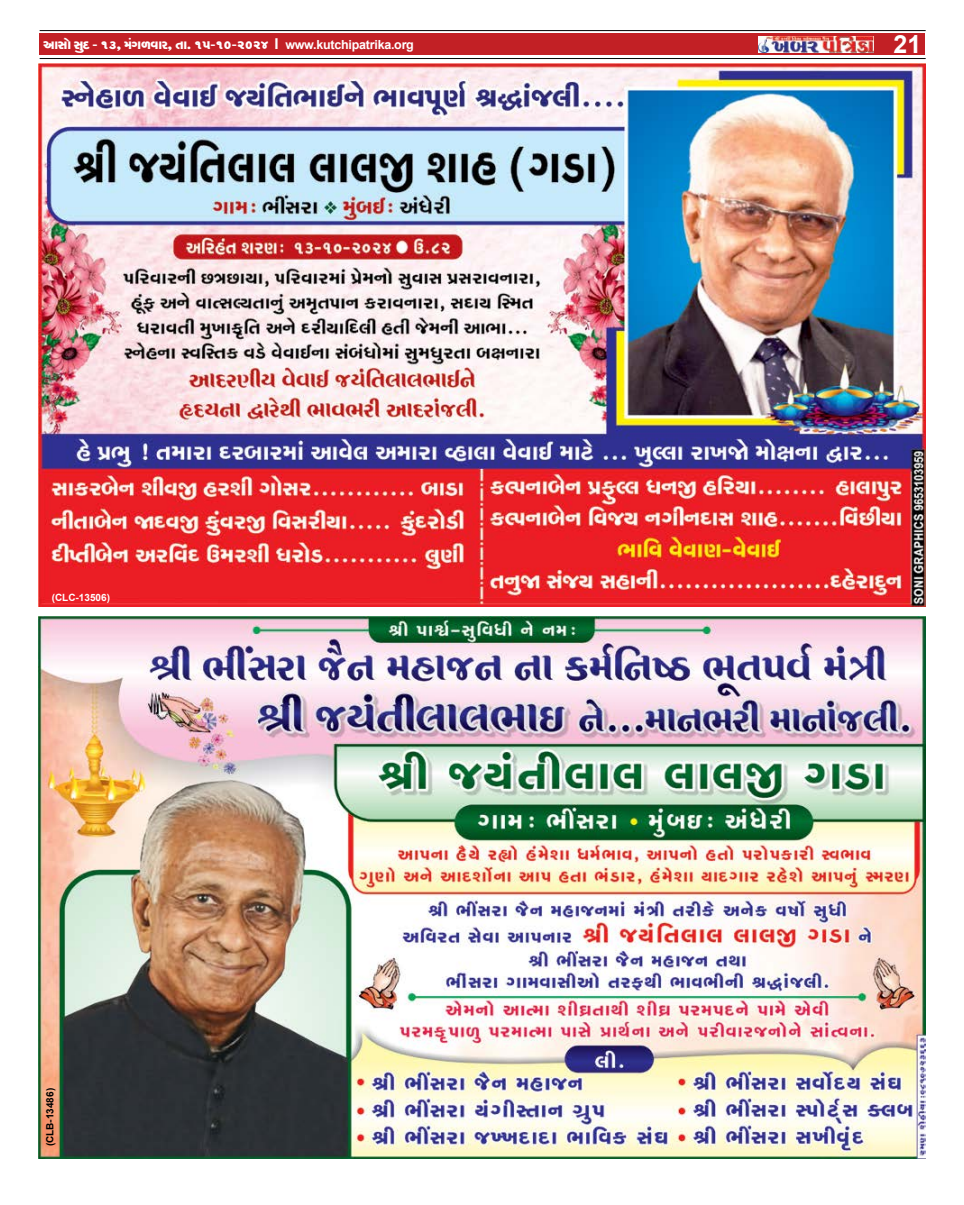
<style>
.page{position:relative;width:964px;height:1205px;background:#fff}
.page>*{position:absolute;margin:0;border:0;box-sizing:border-box;transform-origin:0 0}
.t1{font:700 25px "Arial";color:#fff}
.t2{font:15px "SHREE GUJ7";letter-spacing:-.02em;color:#fff}
.t3{font:700 10px "Arial";color:#fff}
.t4{font:700 10px "Arial";color:#000}
.s1{font-family:"Arial";font-weight:700}
.s2{font-family:"Arial";font-weight:700;font-size:12.5px}
</style>
<div class="page">
<hr style="left:40px;top:58px;width:885px;height:1px;background:#000">
<div style="left:40px;top:34px;width:885px;height:21px;background:#c22025"></div>
<hr style="left:40px;top:30px;width:885px;height:1px;background:#000">
<img style="left:758px;top:36px;width:116px;height:17px">
<img style="left:39px;top:64px;width:886px;height:542px">
<img style="left:39px;top:617px;width:886px;height:542px">
<p class="t2" style="left:43px;top:38px;width:372px">Apkp¡ kyv$ - 13, d„Nmhpf, sp. 15-10-2024 <span class="s1">I</span> <span class="s2">www.kutchipatrika.org</span></p>
<h1 class="t1" style="left:893px;top:26px;width:29px">21</h1>
<p class="t3" style="left:52px;top:591px;width:60px">(CLC-13506)</p>
<p class="t4" style="left:43px;top:1146px;width:60px;rotate:-90deg">(CLB-13486)</p>
</div>
